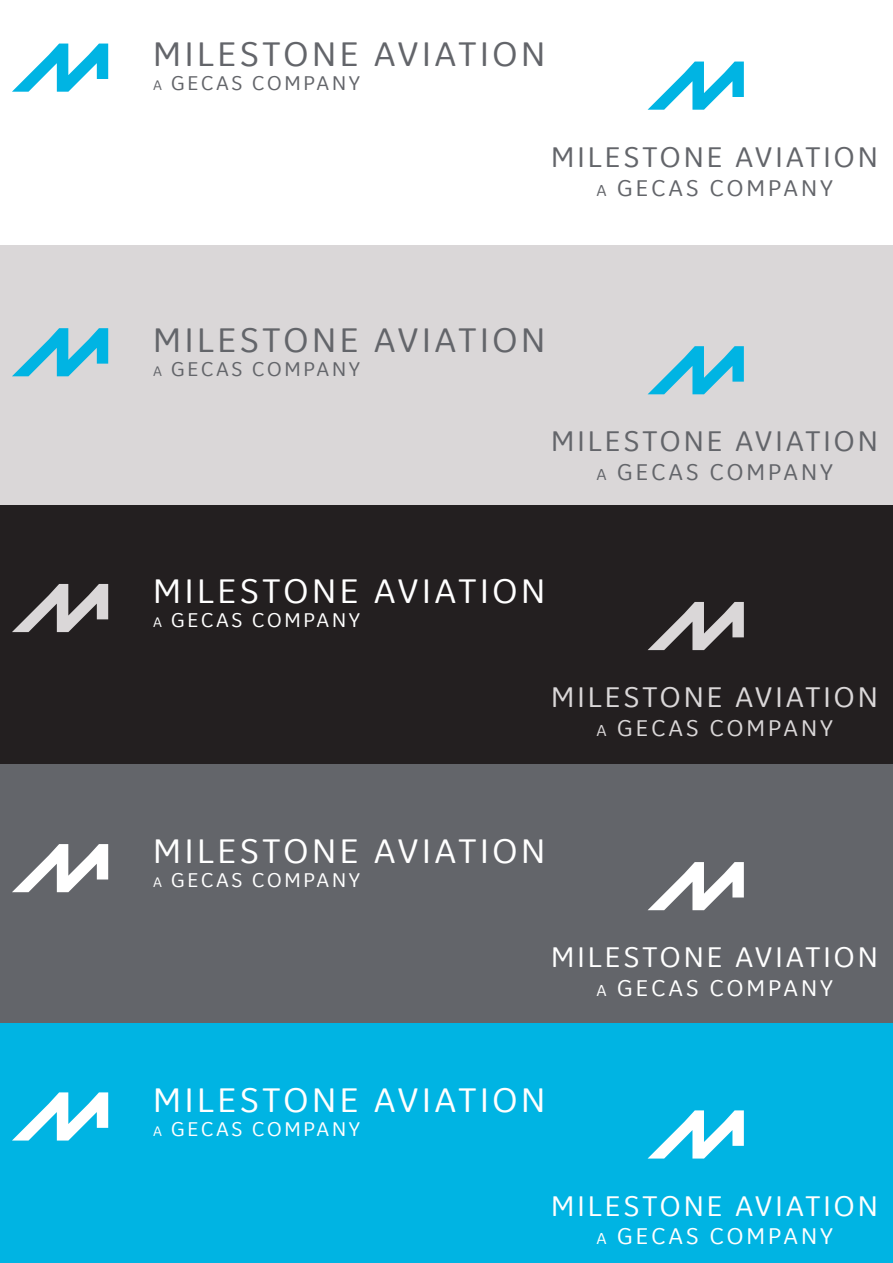
<style>
.page{position:relative;width:893px;height:1263px;background:#fff}
.page>*{position:absolute;margin:0;border:0;box-sizing:border-box;transform-origin:0 0}
.t1{font:36px "GE Inspira Sans";letter-spacing:.1em;color:#fff}
.t2{font:36px "GE Inspira Sans";letter-spacing:.1em;color:#63656a}
.t3{font:30px "GE Inspira Sans";letter-spacing:.1em;color:#63656a}
.t4{font:30px "GE Inspira Sans";letter-spacing:.1em;color:#fff}
.t5{font:30px "GE Inspira Sans";letter-spacing:.1em;color:#dad7d8}
.t6{font:24px "GE Inspira Sans";letter-spacing:.125em;color:#63656a}
.t7{font:24px "GE Inspira Sans";letter-spacing:.125em;color:#fff}
.t8{font:24px "GE Inspira Sans";letter-spacing:.125em;color:#dad7d8}
.t9{font:21px "GE Inspira Sans";letter-spacing:.125em;color:#fff}
.t10{font:21px "GE Inspira Sans";letter-spacing:.125em;color:#63656a}
.s1{font-size:14.7px}
.s2{font-size:16.8px}
</style>
<div class="page">
<div style="left:0;top:764px;width:893px;height:259px;background:#63656a"></div>
<div style="left:0;top:505px;width:893px;height:259px;background:#231f20"></div>
<div style="left:0;top:245px;width:893px;height:260px;background:#dad7d8"></div>
<div style="left:0;top:1023px;width:893px;height:240px;background:#00b4e3"></div>
<svg style="left:12px;top:44px;width:96px;height:48px"></svg>
<svg style="left:648px;top:62px;width:96px;height:48px"></svg>
<svg style="left:12px;top:328px;width:96px;height:48px"></svg>
<svg style="left:648px;top:346px;width:96px;height:48px"></svg>
<svg style="left:12px;top:584px;width:96px;height:48px"></svg>
<svg style="left:648px;top:602px;width:96px;height:48px"></svg>
<svg style="left:12px;top:844px;width:96px;height:48px"></svg>
<svg style="left:648px;top:862px;width:96px;height:48px"></svg>
<svg style="left:12px;top:1092px;width:96px;height:48px"></svg>
<svg style="left:648px;top:1110px;width:96px;height:48px"></svg>
<p class="t2" style="left:153px;top:31px;width:393px">MILESTONE AVIATION</p>
<p class="t10" style="left:153px;top:70px;width:208px"><span class="s1">A</span> GECAS COMPANY</p>
<p class="t3" style="left:551px;top:138px;width:328px">MILESTONE AVIATION</p>
<p class="t6" style="left:597px;top:173px;width:238px"><span class="s2">A</span> GECAS COMPANY</p>
<p class="t2" style="left:153px;top:318px;width:393px">MILESTONE AVIATION</p>
<p class="t10" style="left:153px;top:356px;width:208px"><span class="s1">A</span> GECAS COMPANY</p>
<p class="t3" style="left:551px;top:423px;width:328px">MILESTONE AVIATION</p>
<p class="t6" style="left:597px;top:457px;width:238px"><span class="s2">A</span> GECAS COMPANY</p>
<p class="t1" style="left:153px;top:569px;width:393px">MILESTONE AVIATION</p>
<p class="t9" style="left:153px;top:607px;width:208px"><span class="s1">A</span> GECAS COMPANY</p>
<p class="t5" style="left:551px;top:678px;width:328px">MILESTONE AVIATION</p>
<p class="t8" style="left:597px;top:713px;width:238px"><span class="s2">A</span> GECAS COMPANY</p>
<p class="t1" style="left:153px;top:829px;width:393px">MILESTONE AVIATION</p>
<p class="t9" style="left:153px;top:867px;width:208px"><span class="s1">A</span> GECAS COMPANY</p>
<p class="t4" style="left:551px;top:939px;width:328px">MILESTONE AVIATION</p>
<p class="t7" style="left:597px;top:973px;width:238px"><span class="s2">A</span> GECAS COMPANY</p>
<p class="t1" style="left:153px;top:1077px;width:393px">MILESTONE AVIATION</p>
<p class="t9" style="left:153px;top:1116px;width:208px"><span class="s1">A</span> GECAS COMPANY</p>
<p class="t4" style="left:551px;top:1187px;width:328px">MILESTONE AVIATION</p>
<p class="t7" style="left:597px;top:1221px;width:238px"><span class="s2">A</span> GECAS COMPANY</p>
</div>
